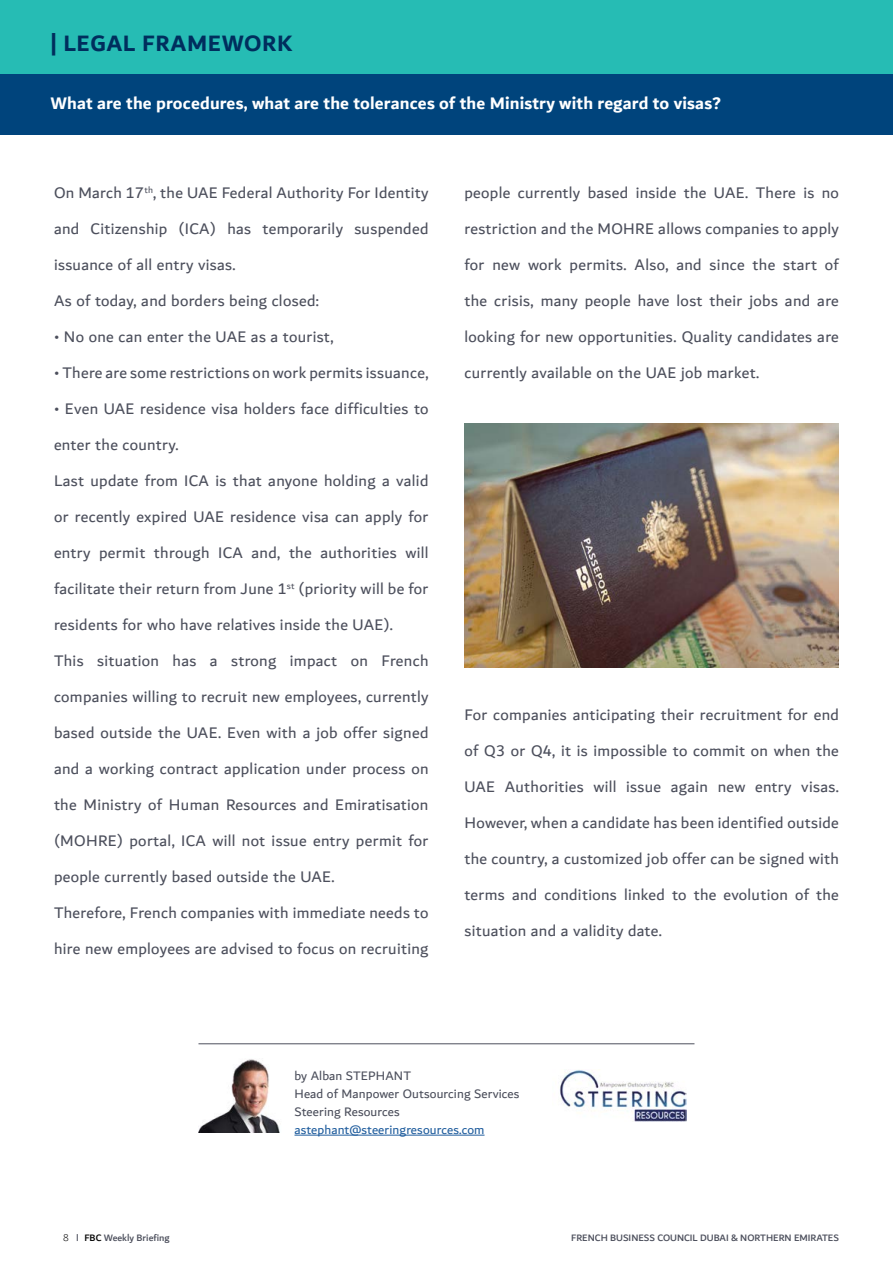
<style>
.page{position:relative;width:893px;height:1263px;background:#fff}
.page>*{position:absolute;margin:0;border:0;box-sizing:border-box;transform-origin:0 0}
.t1{font:700 24px "Dubai";letter-spacing:.025em;color:#002e5d}
.t2{font:700 18px "Dubai";letter-spacing:.01em;color:#fff}
.t3{font:16.5px/36px "Dubai";letter-spacing:.02em;color:#4c4f5c}
.t4{font:13.2px/18px "Dubai";letter-spacing:.01em;color:#4c4f5c}
.t5{font:13.2px "Dubai";letter-spacing:.01em;color:#215e9e}
.t6{font:300 10.5px "Dubai";color:#000}
.t7{font:500 10.05px "Dubai";color:#4c4f5c}
.s1{color:#000}
</style>
<div class="page">
<div style="left:0;top:74px;width:893px;height:61px;background:#00447c"></div>
<div style="left:0;top:0;width:893px;height:74px;background:#26bcb4"></div>
<img style="left:464px;top:423px;width:375px;height:245px">
<img style="left:560px;top:1069px;width:126px;height:52px">
<img style="left:198px;top:1059px;width:82px;height:73px">
<hr style="left:294px;top:1135px;width:191px;height:1px;background:#215e9e">
<hr style="left:198px;top:1043px;width:496px;height:1px;background:#4c4f5c">
<h1 class="t1" style="left:50px;top:28px;width:244px">| LEGAL FRAMEWORK</h1>
<p class="t2" style="left:50px;top:92px;width:672px">What are the procedures, what are the tolerances of the Ministry with regard to visas?</p>
<p class="t3" style="left:54px;top:174px;width:376px">On March 17<sup>th</sup>, the UAE Federal Authority For Identity and Citizenship (ICA) has temporarily suspended issuance of all entry visas.<br>As of today, and borders being closed:</p>
<p class="t3" style="left:54px;top:318px;width:281px">• No one can enter the UAE as a tourist,</p>
<p class="t3" style="left:54px;top:354px;width:376px">• There are some restrictions on work permits issuance,</p>
<p class="t3" style="left:54px;top:390px;width:376px">• Even UAE residence visa holders face difficulties to enter the country.<br>Last update from ICA is that anyone holding a valid or recently expired UAE residence visa can apply for entry permit through ICA and, the authorities will facilitate their return from June 1<sup>st</sup> (priority will be for residents for who have relatives inside the UAE).<br>This situation has a strong impact on French companies willing to recruit new employees, currently based outside the UAE. Even with a job offer signed and a working contract application under process on the Ministry of Human Resources and Emiratisation (MOHRE) portal, ICA will not issue entry permit for people currently based outside the UAE.<br>Therefore, French companies with immediate needs to hire new employees are advised to focus on recruiting</p>
<p class="t3" style="left:464px;top:174px;width:376px;text-align:justify">people currently based inside the UAE. There is no restriction and the MOHRE allows companies to apply for new work permits. Also, and since the start of the crisis, many people have lost their jobs and are looking for new opportunities. Quality candidates are currently available on the UAE job market.</p>
<p class="t3" style="left:464px;top:696px;width:376px;text-align:justify">For companies anticipating their recruitment for end of Q3 or Q4, it is impossible to commit on when the UAE Authorities will issue again new entry visas.<br>However, when a candidate has been identified outside the country, a customized job offer can be signed with terms and conditions linked to the evolution of the situation and a validity date.</p>
<p class="t4" style="left:294px;top:1066px;width:227px">by Alban STEPHANT<br>Head of Manpower Outsourcing Services<br>Steering Resources</p>
<p class="t5" style="left:294px;top:1122px;width:192px">astephant@steeringresources.com</p>
<p class="t6" style="left:63px;top:1229px;width:7px">8</p>
<p class="t7" style="left:84px;top:1231px;width:87px"><span class="s1">FBC</span> Weekly Briefing</p>
<p class="t7" style="left:571px;top:1231px;width:269px">FRENCH BUSINESS COUNCIL DUBAI &amp; NORTHERN EMIRATES</p>
</div>
